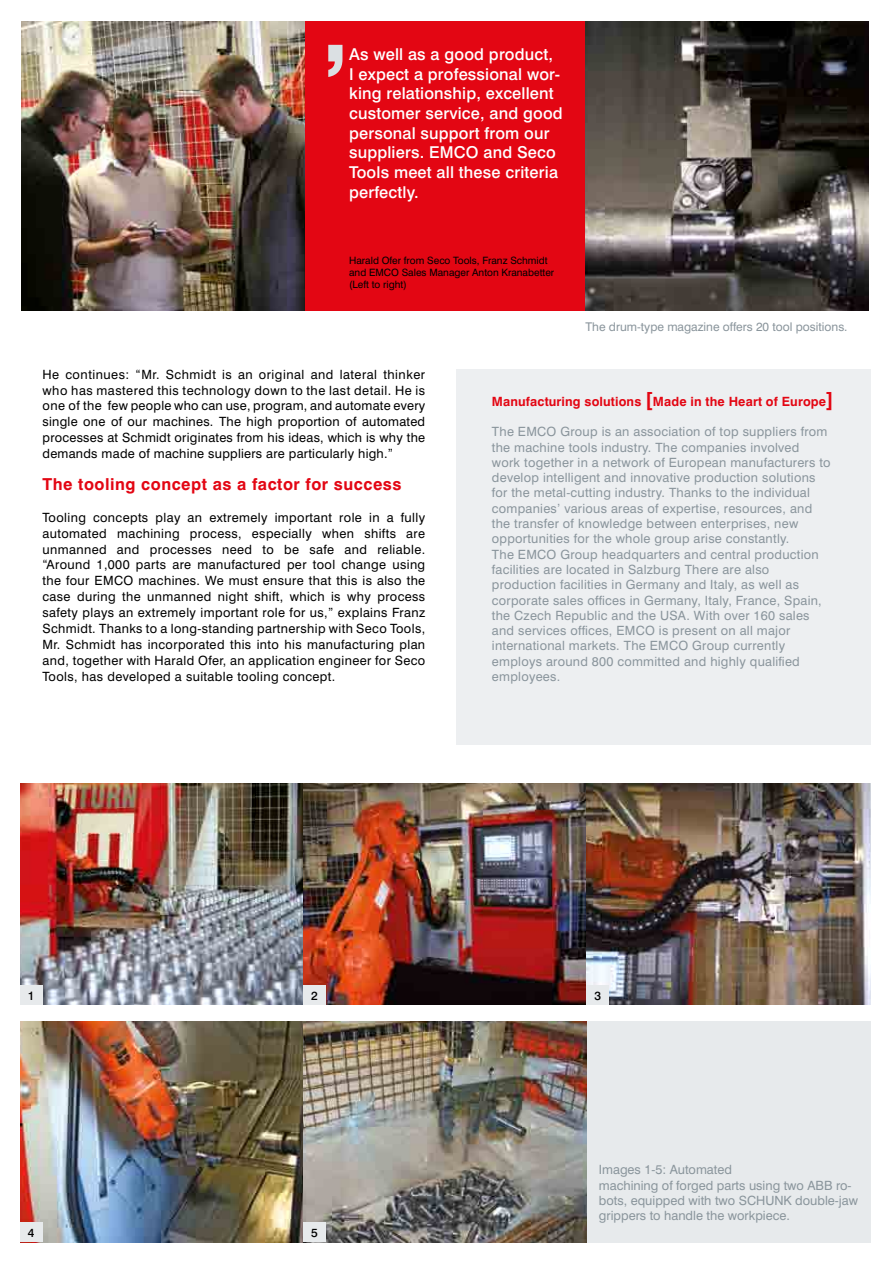
<style>
.page{position:relative;width:893px;height:1263px;background:#fff}
.page>*{position:absolute;margin:0;border:0;box-sizing:border-box;transform-origin:0 0}
.t1{font:800 89.4px "Helvetica Neue";color:#dbe0e3}
.t2{font:700 16.5px "Swiss 721 BT";letter-spacing:.03em;color:#e30613}
.t3{font:500 16.35px/19.6px "Swiss 721 BT";letter-spacing:.01em;color:#fff}
.t4{font:12.75px/15.9px "Swiss 721 BT";letter-spacing:.02em;color:#000;text-align:justify}
.t5{font:12.75px/15.3px "Swiss 721 BT";letter-spacing:.02em;color:#8a959c}
.t6{font:12.75px/15.3px "Swiss 721 BT";color:#8a959c}
.t7{font:700 12.75px "Swiss 721 BT";letter-spacing:.01em;color:#e30613}
.t8{font:12px "Swiss 721 BT";color:#8a959c}
.t9{font:500 12px "Swiss 721 BT";color:#000}
.t10{font:10.05px/12.1px "Swiss 721 BT";color:#000}
.s1{font-size:19.5px}
</style>
<div class="page">
<div style="left:304px;top:21px;width:283px;height:289px;background:#e30613"></div>
<img style="left:21px;top:21px;width:284px;height:289px">
<div style="left:456px;top:369px;width:414px;height:376px;background:#edeff1"></div>
<img style="left:585px;top:21px;width:284px;height:289px">
<img style="left:20px;top:784px;width:850px;height:221px">
<img style="left:20px;top:1021px;width:567px;height:221px">
<div style="left:587px;top:1021px;width:283px;height:221px;background:#e7eaec"></div>
<div style="left:20px;top:986px;width:22px;height:19px;background:#e7eaec"></div>
<div style="left:20px;top:1223px;width:22px;height:19px;background:#e7eaec"></div>
<div style="left:304px;top:1223px;width:22px;height:19px;background:#e7eaec"></div>
<div style="left:304px;top:986px;width:22px;height:19px;background:#e7eaec"></div>
<div style="left:587px;top:986px;width:22px;height:19px;background:#e7eaec"></div>
<h1 class="t1" style="left:322px;top:-24px;width:28px">‚</h1>
<p class="t3" style="left:349px;top:44px;width:215px">As well as a good product,<br>I expect a professional wor&shy;king relationship, excellent customer service, and good personal support from our suppliers. EMCO and Seco<br>Tools meet all these criteria perfectly.</p>
<p class="t10" style="left:349px;top:254px;width:207px">Harald Ofer from Seco Tools, Franz Schmidt and EMCO Sales Manager Anton Kranabetter (Left to right)</p>
<p class="t8" style="left:585px;top:319px;width:264px">The drum-type magazine offers 20 tool positions.</p>
<p class="t4" style="left:43px;top:366px;width:384px">He continues: “Mr. Schmidt is an original and lateral thinker who has mastered this technology down to the last detail. He is one of the few people who can use, program, and automate every single one of our machines. The high proportion of automated processes at Schmidt originates from his ideas, which is why the demands made of machine suppliers are particularly high.”</p>
<p class="t2" style="left:43px;top:474px;width:360px">The tooling concept as a factor for success</p>
<p class="t4" style="left:43px;top:509px;width:384px">Tooling concepts play an extremely important role in a fully automated machining process, especially when shifts are unmanned and processes need to be safe and reliable. “Around 1,000 parts are manufactured per tool change using the four EMCO machines. We must ensure that this is also the case during the unmanned night shift, which is why process safety plays an extremely important role for us,” explains Franz Schmidt. Thanks to a long-standing partnership with Seco Tools, Mr. Schmidt has incorporated this into his manufacturing plan and, together with Harald Ofer, an application engineer for Seco Tools, has developed a suitable tooling concept.</p>
<p class="t7" style="left:492px;top:393px;width:343px">Manufacturing solutions <span class="s1">[</span>Made in the Heart of Europe<span class="s1">]</span></p>
<p class="t5" style="left:492px;top:424px;width:340px">The EMCO Group is an association of top suppliers from the machine tools industry. The companies involved work together in a network of European manufacturers to develop intelligent and innovative production solutions for the metal-cutting industry. Thanks to the individual companies’ various areas of expertise, resources, and the transfer of knowledge between enterprises, new opportunities for the whole group arise constantly.<br>The EMCO Group headquarters and central production facilities are located in Salzburg There are also production facilities in Germany and Italy, as well as corporate sales offices in Germany, Italy, France, Spain, the Czech Republic and the USA. With over 160 sales and services offices, EMCO is present on all major international markets. The EMCO Group currently employs around 800 committed and highly qualified employees.</p>
<p class="t9" style="left:28px;top:988px;width:8px">1</p>
<p class="t9" style="left:311px;top:988px;width:8px">2</p>
<p class="t9" style="left:595px;top:988px;width:8px">3</p>
<p class="t6" style="left:599px;top:1162px;width:261px">Images 1-5: Automated<br>machining of forged parts using two ABB ro&shy;bots, equipped with two SCHUNK double-jaw grippers to handle the workpiece.</p>
<p class="t9" style="left:28px;top:1225px;width:8px">4</p>
<p class="t9" style="left:311px;top:1225px;width:8px">5</p>
</div>
